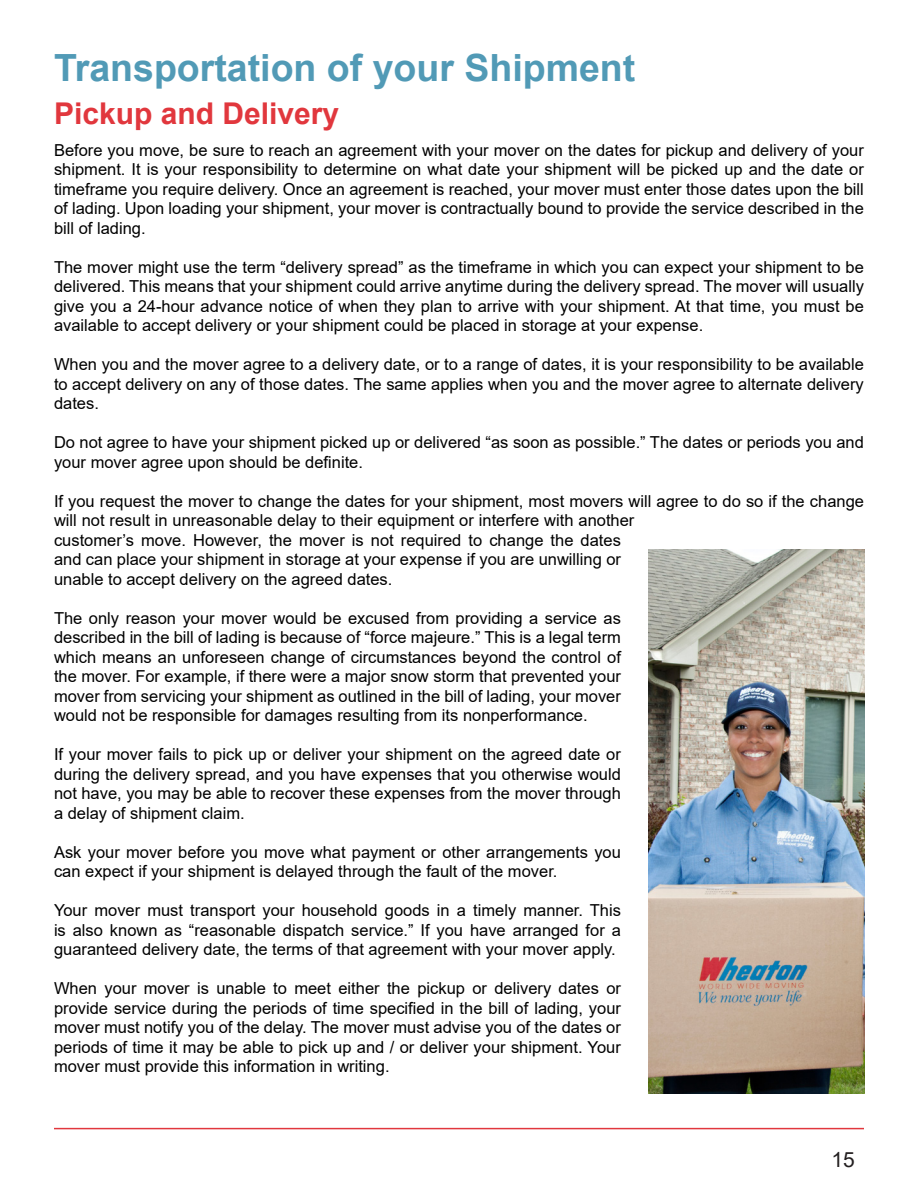
<style>
.page{position:relative;width:918px;height:1188px;background:#fff}
.page>*{position:absolute;margin:0;border:0;box-sizing:border-box;transform-origin:0 0}
.t1{font:700 37.5px "Arial";color:#519ab6}
.t2{font:700 30px "Arial";color:#e1373d}
.t3{font:21px "Arial";color:#231f20}
.t4{font:16.5px/19.5px "Arial";color:#000;text-align:justify}
</style>
<div class="page">
<hr style="left:54px;top:1128px;width:810px;height:1px;background:#e1373d">
<img style="left:649px;top:550px;width:215px;height:544px">
<p class="t1" style="left:54px;top:42px;width:583px">Transportation of your Shipment</p>
<p class="t2" style="left:54px;top:93px;width:287px">Pickup and Delivery</p>
<p class="t4" style="left:54px;top:140px;width:811px">Before you move, be sure to reach an agreement with your mover on the dates for pickup and delivery of your shipment. It is your responsibility to determine on what date your shipment will be picked up and the date or timeframe you require delivery. Once an agreement is reached, your mover must enter those dates upon the bill of lading. Upon loading your shipment, your mover is contractually bound to provide the service described in the bill of lading.</p>
<p class="t4" style="left:54px;top:257px;width:811px">The mover might use the term “delivery spread” as the timeframe in which you can expect your shipment to be delivered. This means that your shipment could arrive anytime during the delivery spread. The mover will usually give you a 24-hour advance notice of when they plan to arrive with your shipment. At that time, you must be available to accept delivery or your shipment could be placed in storage at your expense.</p>
<p class="t4" style="left:54px;top:355px;width:811px">When you and the mover agree to a delivery date, or to a range of dates, it is your responsibility to be available to accept delivery on any of those dates. The same applies when you and the mover agree to alternate delivery dates.</p>
<p class="t4" style="left:54px;top:433px;width:811px">Do not agree to have your shipment picked up or delivered “as soon as possible.” The dates or periods you and your mover agree upon should be definite.</p>
<p class="t4" style="left:54px;top:491px;width:812px;text-align:left">If you request the mover to change the dates for your shipment, most movers will agree to do so if the change will not result in unreasonable delay to their equipment or interfere with another<br>customer’s move. However, the mover is not required to change the dates<br>and can place your shipment in storage at your expense if you are unwilling or<br>unable to accept delivery on the agreed dates.</p>
<p class="t4" style="left:54px;top:608px;width:569px">The only reason your mover would be excused from providing a service as described in the bill of lading is because of “force majeure.” This is a legal term which means an unforeseen change of circumstances beyond the control of the mover. For example, if there were a major snow storm that prevented your mover from servicing your shipment as outlined in the bill of lading, your mover would not be responsible for damages resulting from its nonperformance.</p>
<p class="t4" style="left:54px;top:745px;width:568px">If your mover fails to pick up or deliver your shipment on the agreed date or during the delivery spread, and you have expenses that you otherwise would not have, you may be able to recover these expenses from the mover through a delay of shipment claim.</p>
<p class="t4" style="left:54px;top:842px;width:568px">Ask your mover before you move what payment or other arrangements you can expect if your shipment is delayed through the fault of the mover.</p>
<p class="t4" style="left:54px;top:901px;width:569px">Your mover must transport your household goods in a timely manner. This is also known as “reasonable dispatch service.” If you have arranged for a guaranteed delivery date, the terms of that agreement with your mover apply.</p>
<p class="t4" style="left:54px;top:979px;width:569px">When your mover is unable to meet either the pickup or delivery dates or provide service during the periods of time specified in the bill of lading, your mover must notify you of the delay. The mover must advise you of the dates or periods of time it may be able to pick up and / or deliver your shipment. Your mover must provide this information in writing.</p>
<p class="t3" style="left:832px;top:1145px;width:25px">15</p>
</div>
